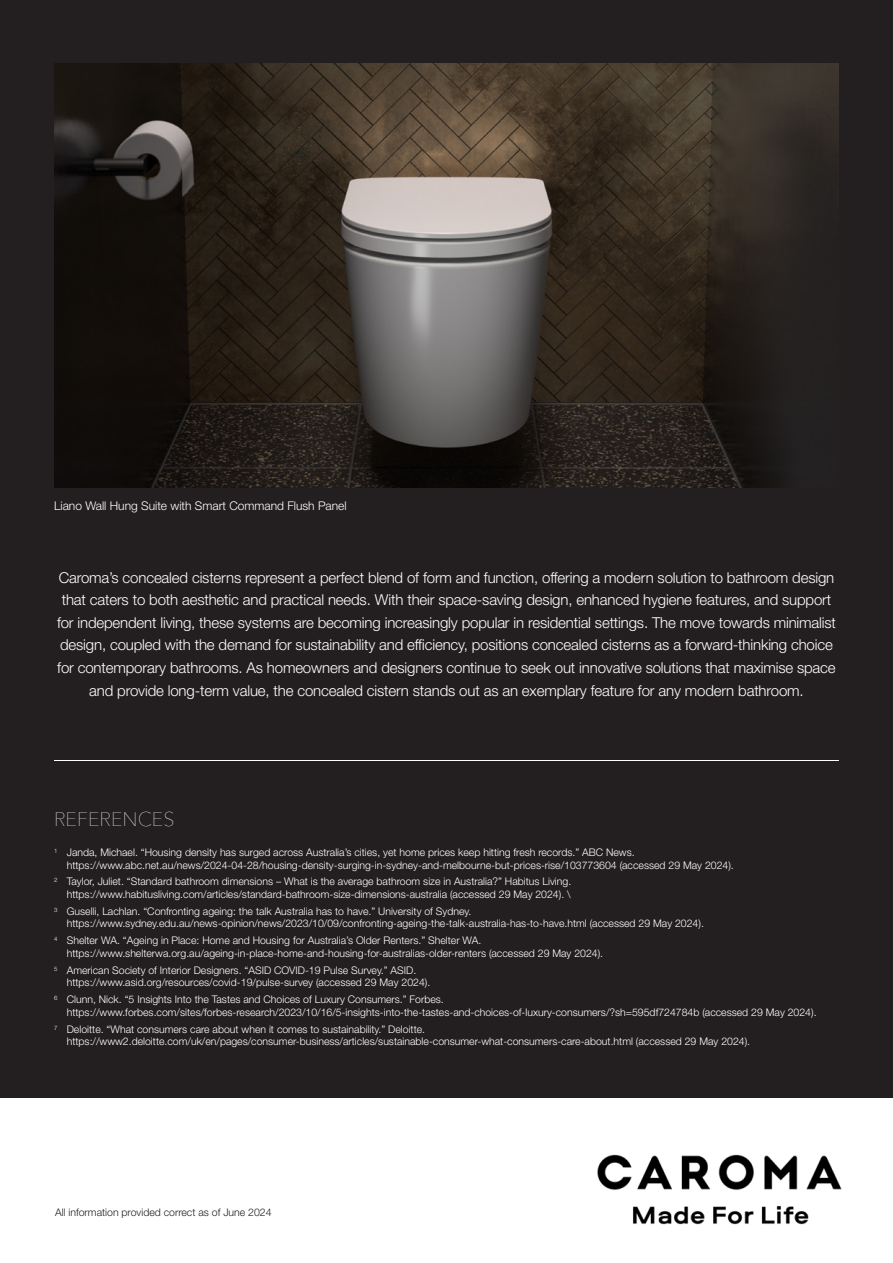
<style>
.page{position:relative;width:893px;height:1263px;background:#fff}
.page>*{position:absolute;margin:0;border:0;box-sizing:border-box;transform-origin:0 0}
.HD{font:200 19.5px "Avenir Next";color:#fff}
.BC_Helvetica{font:300 15px/22.5px "Helvetica Neue LT Std";letter-spacing:-.01em;color:#fff;text-align:center}
.BC_Helvetica-2{font:300 12px "Helvetica Neue LT Std";color:#fff}
.t1{font:300 10.5px/12.6px "Helvetica Neue LT Std";color:#fff}
.t2{font:300 10.5px "Helvetica Neue LT Std";color:#231f20}
</style>
<div class="page">
<div style="left:0;top:0;width:893px;height:1098px;background:#231f20"></div>
<img style="left:54px;top:64px;width:785px;height:424px">
<img style="left:597px;top:1154px;width:245px;height:71px">
<hr style="left:54px;top:760px;width:785px;height:1px;background:#fff">
<p class="BC_Helvetica-2" style="left:54px;top:499px;width:294px">Liano Wall Hung Suite with Smart Command Flush Panel</p>
<p class="BC_Helvetica" style="left:57px;top:566px;width:780px">Caroma’s concealed cisterns represent a perfect blend of form and function, offering a modern solution to bathroom design that caters to both aesthetic and practical needs. With their space-saving design, enhanced hygiene features, and support for independent living, these systems are becoming increasingly popular in residential settings. The move towards minimalist design, coupled with the demand for sustainability and efficiency, positions concealed cisterns as a forward-thinking choice for contemporary bathrooms. As homeowners and designers continue to seek out innovative solutions that maximise space and provide long-term value, the concealed cistern stands out as an exemplary feature for any modern bathroom.</p>
<p class="HD" style="left:54px;top:803px;width:122px">REFERENCES</p>
<p class="t1" style="left:67px;top:846px;width:669px;text-indent:-13px"><sup>1</sup> Janda, Michael. “Housing density has surged across Australia’s cities, yet home prices keep hitting fresh records.” ABC News. https://www.abc.net.au/news/2024-04-28/housing-density-surging-in-sydney-and-melbourne-but-prices-rise/103773604 (accessed 29 May 2024).</p>
<p class="t1" style="left:54px;top:875px;width:519px;text-align:right"><sup>2</sup> Taylor, Juliet. “Standard bathroom dimensions – What is the average bathroom size in Australia?” Habitus Living. https://www.habitusliving.com/articles/standard-bathroom-size-dimensions-australia (accessed 29 May 2024). \</p>
<p class="t1" style="left:67px;top:904px;width:639px;text-indent:-13px"><sup>3</sup> Guselli, Lachlan. “Confronting ageing: the talk Australia has to have.” University of Sydney. https://www.sydney.edu.au/news-opinion/news/2023/10/09/confronting-ageing-the-talk-australia-has-to-have.html (accessed 29 May 2024).</p>
<p class="t1" style="left:67px;top:934px;width:538px;text-indent:-13px"><sup>4</sup> Shelter WA. “Ageing in Place: Home and Housing for Australia’s Older Renters.” Shelter WA. https://www.shelterwa.org.au/ageing-in-place-home-and-housing-for-australias-older-renters (accessed 29 May 2024).</p>
<p class="t1" style="left:67px;top:963px;width:365px;text-indent:-13px"><sup>5</sup> American Society of Interior Designers. “ASID COVID-19 Pulse Survey.” ASID. https://www.asid.org/resources/covid-19/pulse-survey (accessed 29 May 2024).</p>
<p class="t1" style="left:67px;top:993px;width:751px;text-indent:-13px"><sup>6</sup> Clunn, Nick. “5 Insights Into the Tastes and Choices of Luxury Consumers.” Forbes. https://www.forbes.com/sites/forbes-research/2023/10/16/5-insights-into-the-tastes-and-choices-of-luxury-consumers/?sh=595df724784b (accessed 29 May 2024).</p>
<p class="t1" style="left:67px;top:1022px;width:685px;text-indent:-13px"><sup>7</sup> Deloitte. “What consumers care about when it comes to sustainability.” Deloitte. https://www2.deloitte.com/uk/en/pages/consumer-business/articles/sustainable-consumer-what-consumers-care-about.html (accessed 29 May 2024).</p>
<p class="t2" style="left:55px;top:1206px;width:218px">All information provided correct as of June 2024</p>
</div>
